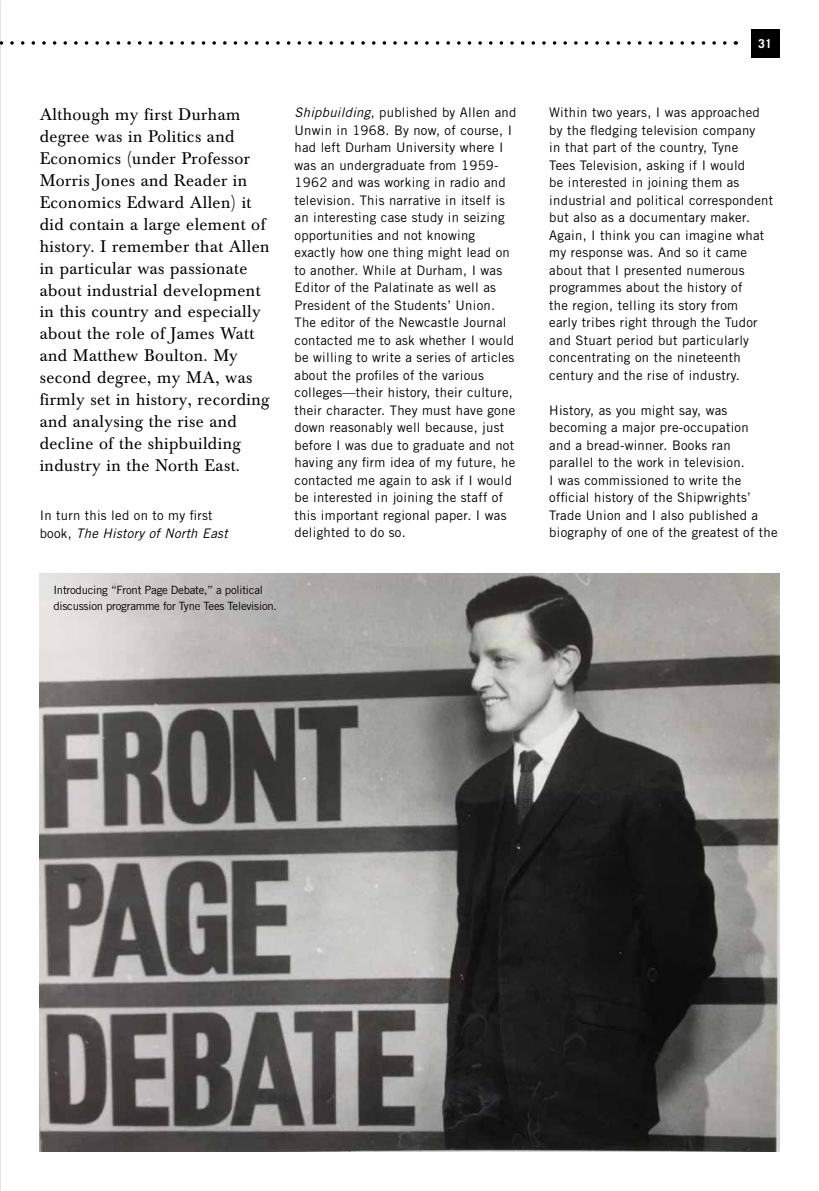
<style>
.page{position:relative;width:819px;height:1191px;background:#fff}
.page>*{position:absolute;margin:0;border:0;box-sizing:border-box;transform-origin:0 0}
.t1{font:16.62px/21.9px "Baskerville BQ";letter-spacing:.025em;color:#000}
.t2{font:13.12px/17.5px "Trade Gothic";letter-spacing:.02em;color:#000}
.t3{font:700 12.25px "Trade Gothic";color:#fff}
.t4{font:11.38px/15.8px "Trade Gothic";letter-spacing:-.02em;color:#000}
.s1{font-style:italic}
</style>
<div class="page">
<svg style="left:0;top:208px;width:1px;height:706px"></svg>
<div style="left:751px;top:30px;width:28px;height:28px;background:#000"></div>
<svg style="left:0;top:41px;width:724px;height:4px"></svg>
<img style="left:40px;top:573px;width:739px;height:578px">
<p class="t3" style="left:758px;top:36px;width:15px">31</p>
<p class="t1" style="left:40px;top:104px;width:231px">Although my first Durham degree was in Politics and<br>Economics (under Professor<br>Morris Jones and Reader in<br>Economics Edward Allen) it did contain a large element of history. I remember that Allen in particular was passionate about industrial development in this country and especially about the role of James Watt and Matthew Boulton. My second degree, my MA, was firmly set in history, recording and analysing the rise and decline of the shipbuilding industry in the North East.</p>
<p class="t2" style="left:40px;top:507px;width:189px">In turn this led on to my first book, <span class="s1">The History of North East</span></p>
<p class="t4" style="left:53px;top:582px;width:225px">Introducing “Front Page Debate,” a political discussion programme for Tyne Tees Television.</p>
<p class="t2" style="left:294px;top:104px;width:223px"><span class="s1">Shipbuilding</span>, published by Allen and Unwin in 1968. By now, of course, I had left Durham University where I was an undergraduate from 1959- 1962 and was working in radio and television. This narrative in itself is an interesting case study in seizing opportunities and not knowing exactly how one thing might lead on to another. While at Durham, I was Editor of the Palatinate as well as President of the Students’ Union.<br>The editor of the Newcastle Journal contacted me to ask whether I would be willing to write a series of articles about the profiles of the various colleges—their history, their culture, their character. They must have gone down reasonably well because, just before I was due to graduate and not having any firm idea of my future, he contacted me again to ask if I would be interested in joining the staff of this important regional paper. I was delighted to do so.</p>
<p class="t2" style="left:549px;top:104px;width:225px">Within two years, I was approached by the fledging television company<br>in that part of the country, Tyne<br>Tees Television, asking if I would<br>be interested in joining them as industrial and political correspondent but also as a documentary maker.<br>Again, I think you can imagine what my response was. And so it came about that I presented numerous programmes about the history of<br>the region, telling its story from<br>early tribes right through the Tudor and Stuart period but particularly concentrating on the nineteenth century and the rise of industry.</p>
<p class="t2" style="left:549px;top:401px;width:230px">History, as you might say, was becoming a major pre-occupation<br>and a bread-winner. Books ran parallel to the work in television.<br>I was commissioned to write the official history of the Shipwrights’ Trade Union and I also published a biography of one of the greatest of the</p>
</div>
